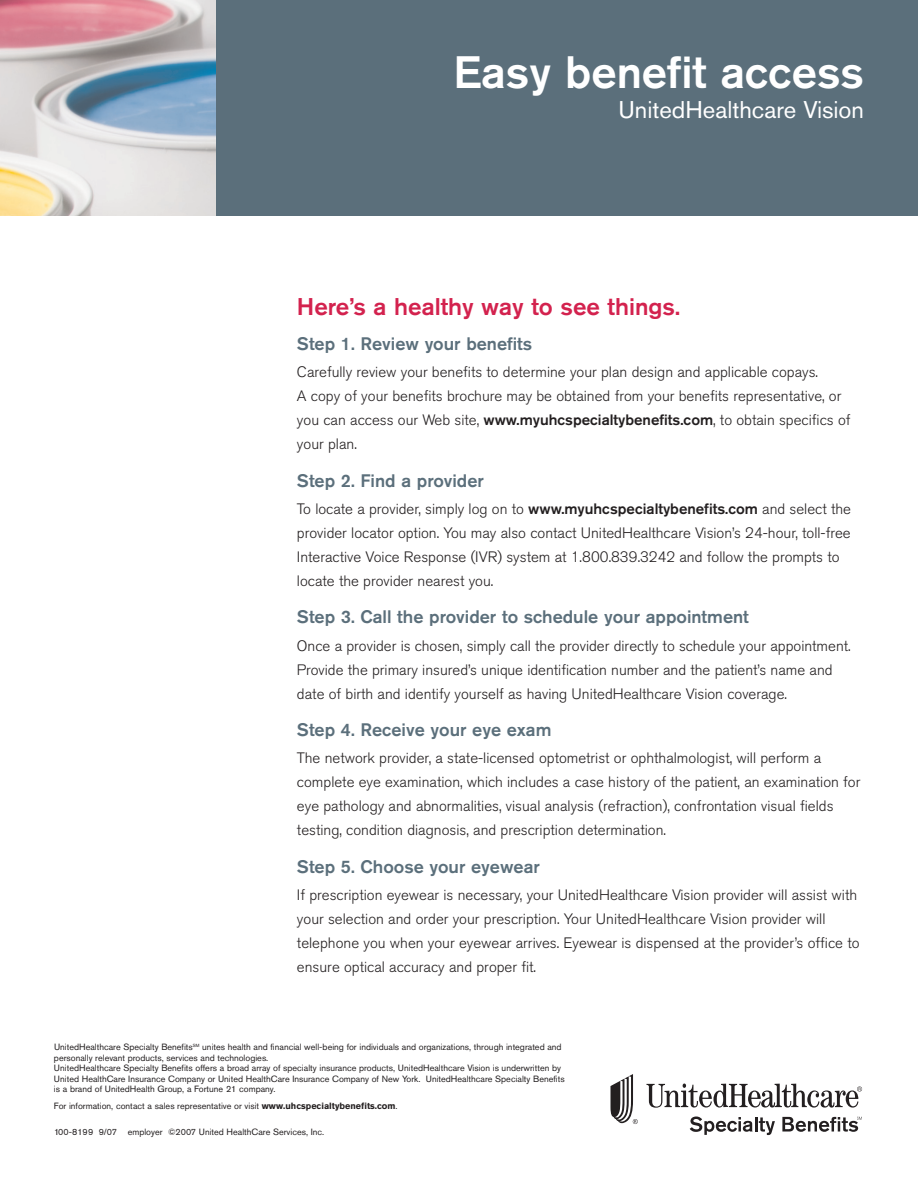
<style>
.page{position:relative;width:918px;height:1188px;background:#fff}
.page>*{position:absolute;margin:0;border:0;box-sizing:border-box;transform-origin:0 0}
.t1{font:500 45px "Akzidenz Grotesk Std";color:#fff}
.t2{font:500 24px "Akzidenz Grotesk Std";color:#d3224e}
.t3{font:24px "Akzidenz Grotesk Std";color:#fff}
.t4{font:500 18px "Akzidenz Grotesk Std";color:#5b6f7b}
.t5{font:300 15px/24px "Akzidenz Grotesk Std";color:#231f20}
.t6{font:9px/10.5px "Akzidenz Grotesk Std";color:#231f20}
.s1{font-weight:500}
.s2{font-weight:700}
</style>
<div class="page">
<div style="left:0;top:0;width:918px;height:216px;background:#5b6f7b"></div>
<img style="left:0;top:0;width:216px;height:216px">
<svg style="left:610px;top:1074px;width:28px;height:50px"></svg>
<svg style="left:646px;top:1084px;width:216px;height:24px"></svg>
<svg style="left:690px;top:1117px;width:85px;height:18px"></svg>
<svg style="left:782px;top:1117px;width:80px;height:15px"></svg>
<h1 class="t1" style="left:453px;top:56px;width:412px">Easy benefit access</h1>
<h2 class="t3" style="left:618px;top:101px;width:247px">UnitedHealthcare Vision</h2>
<h2 class="t2" style="left:297px;top:298px;width:385px">Here’s a healthy way to see things.</h2>
<p class="t4" style="left:297px;top:337px;width:237px">Step 1. Review your benefits</p>
<p class="t5" style="left:297px;top:361px;width:555px">Carefully review your benefits to determine your plan design and applicable copays.<br>A copy of your benefits brochure may be obtained from your benefits representative, or you can access our Web site, <span class="s1">www.myuhcspecialtybenefits.com</span>, to obtain specifics of your plan.</p>
<p class="t4" style="left:297px;top:474px;width:188px">Step 2. Find a provider</p>
<p class="t5" style="left:297px;top:498px;width:556px">To locate a provider, simply log on to <span class="s1">www.myuhcspecialtybenefits.com</span> and select the provider locator option. You may also contact UnitedHealthcare Vision’s 24-hour, toll-free Interactive Voice Response (IVR) system at 1.800.839.3242 and follow the prompts to locate the provider nearest you.</p>
<p class="t4" style="left:297px;top:610px;width:453px">Step 3. Call the provider to schedule your appointment</p>
<p class="t5" style="left:297px;top:635px;width:555px">Once a provider is chosen, simply call the provider directly to schedule your appointment.<br>Provide the primary insured’s unique identification number and the patient’s name and date of birth and identify yourself as having UnitedHealthcare Vision coverage.</p>
<p class="t4" style="left:297px;top:723px;width:256px">Step 4. Receive your eye exam</p>
<p class="t5" style="left:297px;top:748px;width:565px">The network provider, a state-licensed optometrist or ophthalmologist, will perform a complete eye examination, which includes a case history of the patient, an examination for eye pathology and abnormalities, visual analysis (refraction), confrontation visual fields testing, condition diagnosis, and prescription determination.</p>
<p class="t4" style="left:297px;top:860px;width:244px">Step 5. Choose your eyewear</p>
<p class="t5" style="left:297px;top:884px;width:564px">If prescription eyewear is necessary, your UnitedHealthcare Vision provider will assist with your selection and order your prescription. Your UnitedHealthcare Vision provider will telephone you when your eyewear arrives. Eyewear is dispensed at the provider’s office to ensure optical accuracy and proper fit.</p>
<p class="t6" style="left:54px;top:1043px;width:512px">UnitedHealthcare Specialty Benefits<sup>SM</sup> unites health and financial well-being for individuals and organizations, through integrated and personally relevant products, services and technologies.<br>UnitedHealthcare Specialty Benefits offers a broad array of specialty insurance products, UnitedHealthcare Vision is underwritten by United HealthCare Insurance Company or United HealthCare Insurance Company of New York. UnitedHealthcare Specialty Benefits is a brand of UnitedHealth Group, a Fortune 21 company.</p>
<p class="t6" style="left:54px;top:1102px;width:345px">For information, contact a sales representative or visit <span class="s2">www.uhcspecialtybenefits.com</span>.</p>
<p class="t6" style="left:54px;top:1128px;width:272px">100-8199 9/07 employer ©2007 United HealthCare Services, Inc.</p>
</div>
